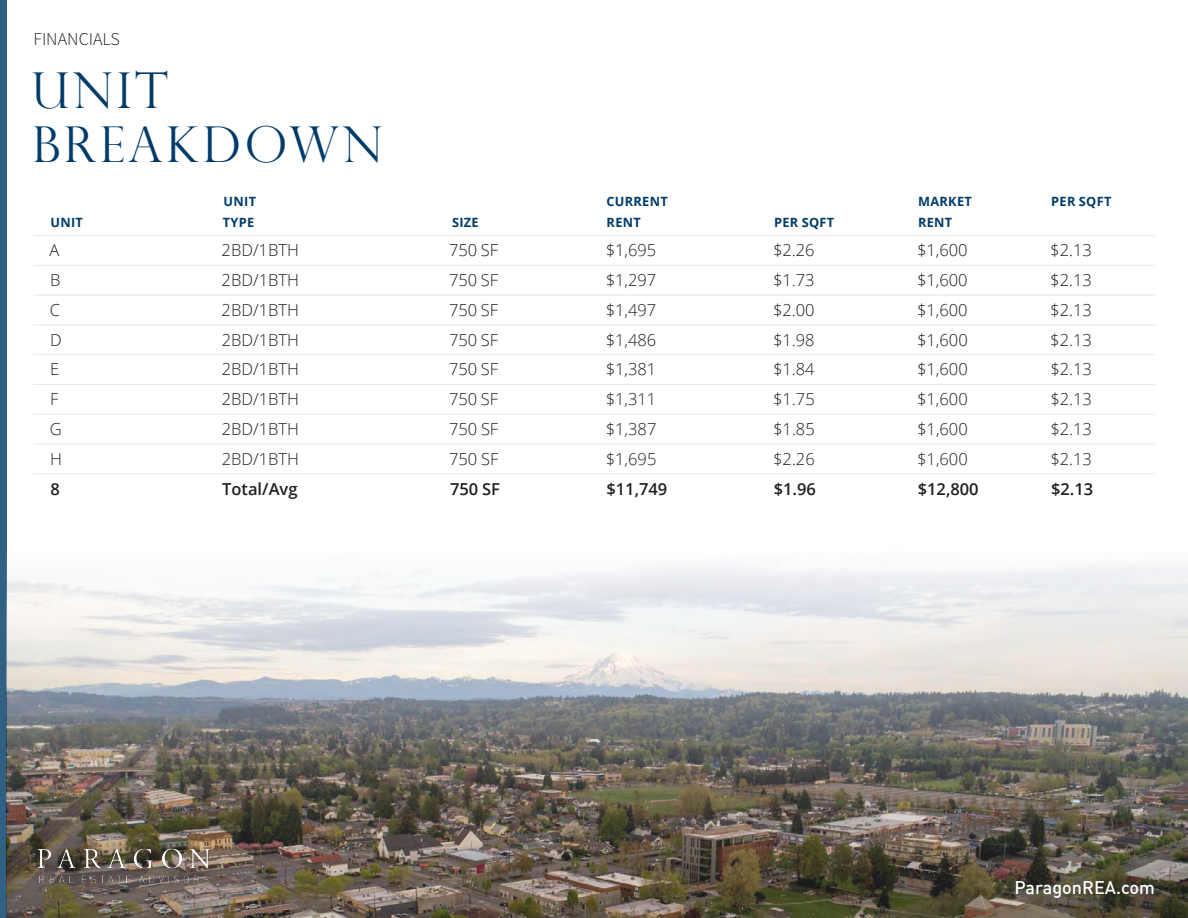
<style>
.page{position:relative;width:1188px;height:918px;background:#fff}
.page>*{position:absolute;margin:0;border:0;box-sizing:border-box;transform-origin:0 0}
.Page_Title{font:300 49.5px/54px "Perpetua Titling";letter-spacing:.07em;color:#003b69}
.t1{font:500 18px "DIN";color:#fff}
.t2{font:18px "Source Sans Variable";color:#231f20}
.Table_Text{font:300 16.5px "Open Sans";color:#231f20}
.Table_Text-2{font:600 16.5px "Open Sans";color:#231f20}
.Table_Text-3{font:700 12.75px/21px "Open Sans";letter-spacing:.025em;color:#003b69}
</style>
<div class="page">
<div style="left:0;top:0;width:7px;height:918px;background:#316085"></div>
<hr style="left:38px;top:235px;width:173px;height:1px;background:#e6e7e9">
<hr style="left:211px;top:235px;width:228px;height:1px;background:#e6e7e9">
<hr style="left:439px;top:235px;width:155px;height:1px;background:#e6e7e9">
<hr style="left:594px;top:235px;width:167px;height:1px;background:#e6e7e9">
<hr style="left:761px;top:235px;width:144px;height:1px;background:#e6e7e9">
<hr style="left:905px;top:235px;width:134px;height:1px;background:#e6e7e9">
<hr style="left:1039px;top:235px;width:116px;height:1px;background:#e6e7e9">
<hr style="left:38px;top:265px;width:173px;height:1px;background:#e6e7e9">
<hr style="left:211px;top:265px;width:228px;height:1px;background:#e6e7e9">
<hr style="left:439px;top:265px;width:155px;height:1px;background:#e6e7e9">
<hr style="left:594px;top:265px;width:167px;height:1px;background:#e6e7e9">
<hr style="left:761px;top:265px;width:144px;height:1px;background:#e6e7e9">
<hr style="left:905px;top:265px;width:134px;height:1px;background:#e6e7e9">
<hr style="left:1039px;top:265px;width:116px;height:1px;background:#e6e7e9">
<hr style="left:38px;top:295px;width:173px;height:1px;background:#e6e7e9">
<hr style="left:211px;top:295px;width:228px;height:1px;background:#e6e7e9">
<hr style="left:439px;top:295px;width:155px;height:1px;background:#e6e7e9">
<hr style="left:594px;top:295px;width:167px;height:1px;background:#e6e7e9">
<hr style="left:761px;top:295px;width:144px;height:1px;background:#e6e7e9">
<hr style="left:905px;top:295px;width:134px;height:1px;background:#e6e7e9">
<hr style="left:1039px;top:295px;width:116px;height:1px;background:#e6e7e9">
<hr style="left:38px;top:325px;width:173px;height:1px;background:#e6e7e9">
<hr style="left:211px;top:325px;width:228px;height:1px;background:#e6e7e9">
<hr style="left:439px;top:325px;width:155px;height:1px;background:#e6e7e9">
<hr style="left:594px;top:325px;width:167px;height:1px;background:#e6e7e9">
<hr style="left:761px;top:325px;width:144px;height:1px;background:#e6e7e9">
<hr style="left:905px;top:325px;width:134px;height:1px;background:#e6e7e9">
<hr style="left:1039px;top:325px;width:116px;height:1px;background:#e6e7e9">
<hr style="left:38px;top:354px;width:173px;height:1px;background:#e6e7e9">
<hr style="left:211px;top:354px;width:228px;height:1px;background:#e6e7e9">
<hr style="left:439px;top:354px;width:155px;height:1px;background:#e6e7e9">
<hr style="left:594px;top:354px;width:167px;height:1px;background:#e6e7e9">
<hr style="left:761px;top:354px;width:144px;height:1px;background:#e6e7e9">
<hr style="left:905px;top:354px;width:134px;height:1px;background:#e6e7e9">
<hr style="left:1039px;top:354px;width:116px;height:1px;background:#e6e7e9">
<hr style="left:38px;top:384px;width:173px;height:1px;background:#e6e7e9">
<hr style="left:211px;top:384px;width:228px;height:1px;background:#e6e7e9">
<hr style="left:439px;top:384px;width:155px;height:1px;background:#e6e7e9">
<hr style="left:594px;top:384px;width:167px;height:1px;background:#e6e7e9">
<hr style="left:761px;top:384px;width:144px;height:1px;background:#e6e7e9">
<hr style="left:905px;top:384px;width:134px;height:1px;background:#e6e7e9">
<hr style="left:1039px;top:384px;width:116px;height:1px;background:#e6e7e9">
<hr style="left:38px;top:414px;width:173px;height:1px;background:#e6e7e9">
<hr style="left:211px;top:414px;width:228px;height:1px;background:#e6e7e9">
<hr style="left:439px;top:414px;width:155px;height:1px;background:#e6e7e9">
<hr style="left:594px;top:414px;width:167px;height:1px;background:#e6e7e9">
<hr style="left:761px;top:414px;width:144px;height:1px;background:#e6e7e9">
<hr style="left:905px;top:414px;width:134px;height:1px;background:#e6e7e9">
<hr style="left:1039px;top:414px;width:116px;height:1px;background:#e6e7e9">
<hr style="left:38px;top:444px;width:173px;height:1px;background:#e6e7e9">
<hr style="left:211px;top:444px;width:228px;height:1px;background:#e6e7e9">
<hr style="left:439px;top:444px;width:155px;height:1px;background:#e6e7e9">
<hr style="left:594px;top:444px;width:167px;height:1px;background:#e6e7e9">
<hr style="left:761px;top:444px;width:144px;height:1px;background:#e6e7e9">
<hr style="left:905px;top:444px;width:134px;height:1px;background:#e6e7e9">
<hr style="left:1039px;top:444px;width:116px;height:1px;background:#e6e7e9">
<hr style="left:38px;top:474px;width:173px;height:1px;background:#e6e7e9">
<hr style="left:211px;top:474px;width:228px;height:1px;background:#e6e7e9">
<hr style="left:439px;top:474px;width:155px;height:1px;background:#e6e7e9">
<hr style="left:594px;top:474px;width:167px;height:1px;background:#e6e7e9">
<hr style="left:761px;top:474px;width:144px;height:1px;background:#e6e7e9">
<hr style="left:905px;top:474px;width:134px;height:1px;background:#e6e7e9">
<hr style="left:1039px;top:474px;width:116px;height:1px;background:#e6e7e9">
<img style="left:7px;top:565px;width:1181px;height:353px">
<img style="left:33px;top:842px;width:178px;height:49px">
<p class="t2" style="left:33px;top:28px;width:88px">FINANCIALS</p>
<p class="Page_Title" style="left:31px;top:63px;width:354px">UNIT<br>BREAKDOWN</p>
<p class="Table_Text-3" style="left:50px;top:211px;width:34px">UNIT</p>
<p class="Table_Text-3" style="left:223px;top:190px;width:35px">UNIT<br>TYPE</p>
<p class="Table_Text-3" style="left:452px;top:211px;width:28px">SIZE</p>
<p class="Table_Text-3" style="left:606px;top:190px;width:63px">CURRENT<br>RENT</p>
<p class="Table_Text-3" style="left:774px;top:211px;width:62px">PER SQFT</p>
<p class="Table_Text-3" style="left:918px;top:190px;width:55px">MARKET<br>RENT</p>
<p class="Table_Text-3" style="left:1051px;top:190px;width:62px">PER SQFT</p>
<p class="Table_Text" style="left:50px;top:239px;width:11px">A</p>
<p class="Table_Text" style="left:222px;top:239px;width:79px">2BD/1BTH</p>
<p class="Table_Text" style="left:449px;top:239px;width:51px">750 SF</p>
<p class="Table_Text" style="left:606px;top:239px;width:52px">$1,695</p>
<p class="Table_Text" style="left:773px;top:239px;width:43px">$2.26</p>
<p class="Table_Text" style="left:917px;top:239px;width:52px">$1,600</p>
<p class="Table_Text" style="left:1050px;top:239px;width:43px">$2.13</p>
<p class="Table_Text" style="left:50px;top:269px;width:12px">B</p>
<p class="Table_Text" style="left:222px;top:269px;width:79px">2BD/1BTH</p>
<p class="Table_Text" style="left:449px;top:269px;width:51px">750 SF</p>
<p class="Table_Text" style="left:606px;top:269px;width:52px">$1,297</p>
<p class="Table_Text" style="left:773px;top:269px;width:43px">$1.73</p>
<p class="Table_Text" style="left:917px;top:269px;width:52px">$1,600</p>
<p class="Table_Text" style="left:1050px;top:269px;width:43px">$2.13</p>
<p class="Table_Text" style="left:50px;top:299px;width:12px">C</p>
<p class="Table_Text" style="left:222px;top:299px;width:79px">2BD/1BTH</p>
<p class="Table_Text" style="left:449px;top:299px;width:51px">750 SF</p>
<p class="Table_Text" style="left:606px;top:299px;width:52px">$1,497</p>
<p class="Table_Text" style="left:773px;top:299px;width:43px">$2.00</p>
<p class="Table_Text" style="left:917px;top:299px;width:52px">$1,600</p>
<p class="Table_Text" style="left:1050px;top:299px;width:43px">$2.13</p>
<p class="Table_Text" style="left:50px;top:328px;width:13px">D</p>
<p class="Table_Text" style="left:222px;top:328px;width:79px">2BD/1BTH</p>
<p class="Table_Text" style="left:449px;top:328px;width:51px">750 SF</p>
<p class="Table_Text" style="left:606px;top:328px;width:52px">$1,486</p>
<p class="Table_Text" style="left:773px;top:328px;width:43px">$1.98</p>
<p class="Table_Text" style="left:917px;top:328px;width:52px">$1,600</p>
<p class="Table_Text" style="left:1050px;top:328px;width:43px">$2.13</p>
<p class="Table_Text" style="left:50px;top:358px;width:11px">E</p>
<p class="Table_Text" style="left:222px;top:358px;width:79px">2BD/1BTH</p>
<p class="Table_Text" style="left:449px;top:358px;width:51px">750 SF</p>
<p class="Table_Text" style="left:606px;top:358px;width:52px">$1,381</p>
<p class="Table_Text" style="left:773px;top:358px;width:43px">$1.84</p>
<p class="Table_Text" style="left:917px;top:358px;width:52px">$1,600</p>
<p class="Table_Text" style="left:1050px;top:358px;width:43px">$2.13</p>
<p class="Table_Text" style="left:50px;top:388px;width:10px">F</p>
<p class="Table_Text" style="left:222px;top:388px;width:79px">2BD/1BTH</p>
<p class="Table_Text" style="left:449px;top:388px;width:51px">750 SF</p>
<p class="Table_Text" style="left:606px;top:388px;width:52px">$1,311</p>
<p class="Table_Text" style="left:773px;top:388px;width:43px">$1.75</p>
<p class="Table_Text" style="left:917px;top:388px;width:52px">$1,600</p>
<p class="Table_Text" style="left:1050px;top:388px;width:43px">$2.13</p>
<p class="Table_Text" style="left:50px;top:418px;width:13px">G</p>
<p class="Table_Text" style="left:222px;top:418px;width:79px">2BD/1BTH</p>
<p class="Table_Text" style="left:449px;top:418px;width:51px">750 SF</p>
<p class="Table_Text" style="left:606px;top:418px;width:52px">$1,387</p>
<p class="Table_Text" style="left:773px;top:418px;width:43px">$1.85</p>
<p class="Table_Text" style="left:917px;top:418px;width:52px">$1,600</p>
<p class="Table_Text" style="left:1050px;top:418px;width:43px">$2.13</p>
<p class="Table_Text" style="left:50px;top:447px;width:13px">H</p>
<p class="Table_Text" style="left:222px;top:447px;width:79px">2BD/1BTH</p>
<p class="Table_Text" style="left:449px;top:447px;width:51px">750 SF</p>
<p class="Table_Text" style="left:606px;top:447px;width:52px">$1,695</p>
<p class="Table_Text" style="left:773px;top:447px;width:43px">$2.26</p>
<p class="Table_Text" style="left:917px;top:447px;width:52px">$1,600</p>
<p class="Table_Text" style="left:1050px;top:447px;width:43px">$2.13</p>
<p class="Table_Text-2" style="left:51px;top:477px;width:11px">8</p>
<p class="Table_Text-2" style="left:222px;top:477px;width:77px">Total/Avg</p>
<p class="Table_Text-2" style="left:450px;top:477px;width:51px">750 SF</p>
<p class="Table_Text-2" style="left:606px;top:477px;width:62px">$11,749</p>
<p class="Table_Text-2" style="left:774px;top:477px;width:44px">$1.96</p>
<p class="Table_Text-2" style="left:918px;top:477px;width:62px">$12,800</p>
<p class="Table_Text-2" style="left:1051px;top:477px;width:44px">$2.13</p>
<p class="t1" style="left:1014px;top:876px;width:142px">ParagonREA.com</p>
</div>
